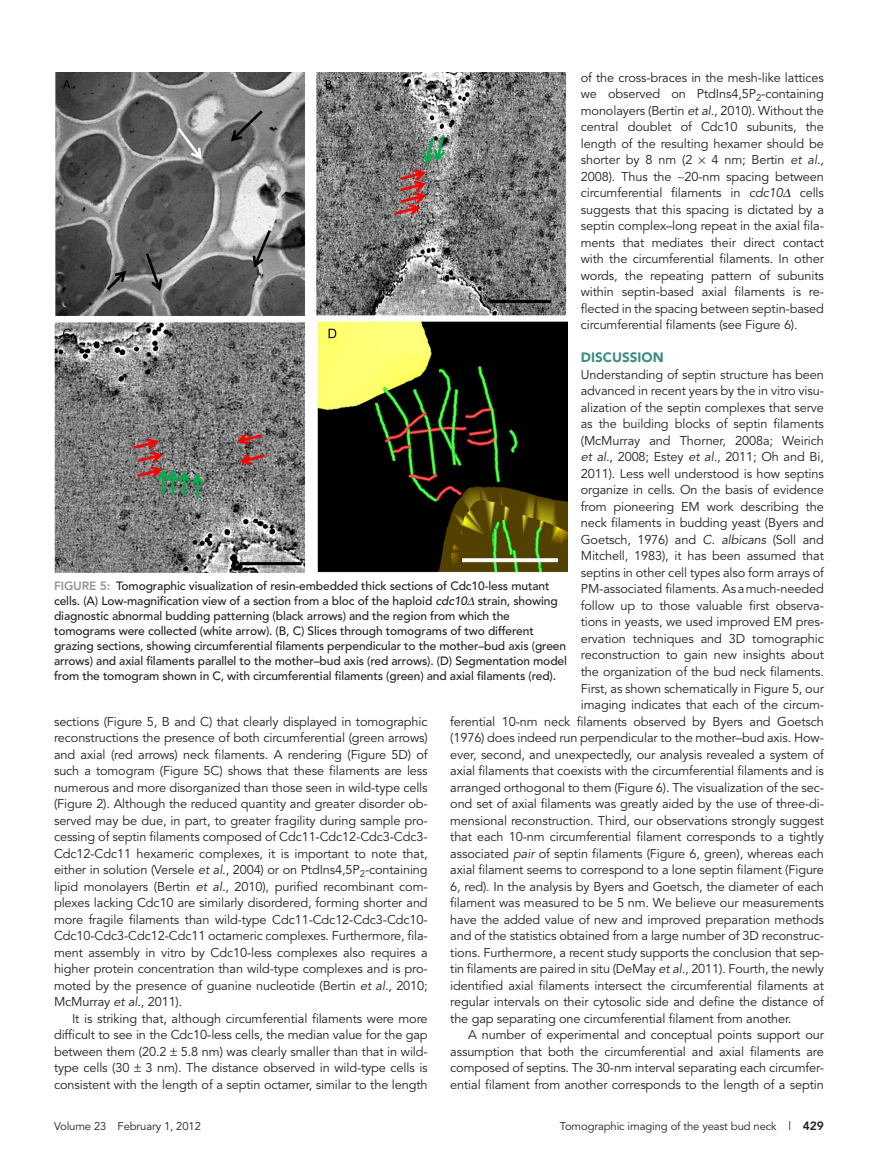
<style>
.page{position:relative;width:878px;height:1175px;background:#fff}
.page>*{position:absolute;margin:0;border:0;box-sizing:border-box;transform-origin:0 0}
.t1{font:900 13.5px "Avenir";color:#3e8c83}
.Para{font:12.75px/16.5px "Avenir";letter-spacing:-.01em;color:#231f20;text-align:justify}
.ParaFL{font:12.75px "Avenir";letter-spacing:-.01em;color:#231f20}
.FigCaption{font:500 12px/15px "Avenir";letter-spacing:-.01em;color:#231f20}
.t2{font:11.25px "Avenir";letter-spacing:-.01em;color:#231f20}
.s1{font-style:italic}
.s2{font-weight:800;color:#939598}
.s3{font-size:12px}
.s4{font-weight:800;font-size:12px}
</style>
<div class="page">
<img style="left:54px;top:72px;width:513px;height:500px">
<p class="Para" style="left:580px;top:69px;width:245px">of the cross-braces in the mesh-like lattices we observed on PtdIns4,5P<sub>2</sub>-containing monolayers (Bertin <span class="s1">et al.</span>, 2010). Without the central doublet of Cdc10 subunits, the length of the resulting hexamer should be shorter by 8 nm (2</p>
<p class="Para" style="left:580px;top:152px;width:245px;text-indent:130px">4 nm; Bertin <span class="s1">et al.</span>, 2008). Thus the ∼20-nm spacing between circumferential filaments in <span class="s1">cdc10</span></p>
<p class="Para" style="left:580px;top:185px;width:245px;text-indent:219px">cells suggests that this spacing is dictated by a septin complex–long repeat in the axial fila&shy;ments that mediates their direct contact with the circumferential filaments. In other words, the repeating pattern of subunits within septin-based axial filaments is re&shy;flected in the spacing between septin-based circumferential filaments (see Figure 6).</p>
<h1 class="t1" style="left:580px;top:349px;width:84px">DISCUSSION</h1>
<p class="ParaFL" style="left:580px;top:367px;width:244px">Understanding of septin structure has been</p>
<p class="ParaFL" style="left:580px;top:383px;width:245px">advanced in recent years by the in vitro visu-</p>
<p class="ParaFL" style="left:580px;top:400px;width:244px">alization of the septin complexes that serve</p>
<p class="ParaFL" style="left:580px;top:416px;width:244px">as the building blocks of septin filaments</p>
<p class="ParaFL" style="left:580px;top:433px;width:244px">(McMurray and Thorner, 2008a; Weirich</p>
<p class="ParaFL" style="left:580px;top:449px;width:244px"><span class="s1">et al.</span>, 2008; Estey <span class="s1">et al.</span>, 2011; Oh and Bi,</p>
<p class="ParaFL" style="left:580px;top:466px;width:244px">2011). Less well understood is how septins</p>
<p class="ParaFL" style="left:580px;top:482px;width:244px">organize in cells. On the basis of evidence</p>
<p class="ParaFL" style="left:580px;top:499px;width:244px">from pioneering EM work describing the</p>
<p class="ParaFL" style="left:580px;top:515px;width:245px">neck filaments in budding yeast (Byers and</p>
<p class="ParaFL" style="left:580px;top:532px;width:244px">Goetsch, 1976) and <span class="s1">C. albicans</span> (Soll and</p>
<p class="ParaFL" style="left:580px;top:548px;width:244px">Mitchell, 1983), it has been assumed that</p>
<p class="ParaFL" style="left:580px;top:565px;width:244px">septins in other cell types also form arrays of</p>
<p class="ParaFL" style="left:580px;top:581px;width:245px">PM-associated filaments. As a much-needed</p>
<p class="ParaFL" style="left:580px;top:598px;width:245px">follow up to those valuable first observa-</p>
<p class="ParaFL" style="left:580px;top:614px;width:245px">tions in yeasts, we used improved EM pres-</p>
<p class="ParaFL" style="left:580px;top:631px;width:245px">ervation techniques and 3D tomographic</p>
<p class="ParaFL" style="left:580px;top:647px;width:244px">reconstruction to gain new insights about</p>
<p class="ParaFL" style="left:580px;top:664px;width:244px">the organization of the bud neck filaments.</p>
<p class="ParaFL" style="left:580px;top:680px;width:245px">First, as shown schematically in Figure 5, our</p>
<p class="ParaFL" style="left:580px;top:697px;width:245px">imaging indicates that each of the circum-</p>
<p class="ParaFL" style="left:450px;top:713px;width:375px">ferential 10-nm neck filaments observed by Byers and Goetsch</p>
<p class="ParaFL" style="left:450px;top:730px;width:375px">(1976) does indeed run perpendicular to the mother–bud axis. How-</p>
<p class="ParaFL" style="left:450px;top:746px;width:375px">ever, second, and unexpectedly, our analysis revealed a system of</p>
<p class="ParaFL" style="left:450px;top:763px;width:375px">axial filaments that coexists with the circumferential filaments and is</p>
<p class="ParaFL" style="left:450px;top:779px;width:375px">arranged orthogonal to them (Figure 6). The visualization of the sec-</p>
<p class="ParaFL" style="left:450px;top:796px;width:375px">ond set of axial filaments was greatly aided by the use of three-di-</p>
<p class="ParaFL" style="left:450px;top:812px;width:375px">mensional reconstruction. Third, our observations strongly suggest</p>
<p class="ParaFL" style="left:450px;top:829px;width:375px">that each 10-nm circumferential filament corresponds to a tightly</p>
<p class="ParaFL" style="left:450px;top:845px;width:375px">associated <span class="s1">pair</span> of septin filaments (Figure 6, green), whereas each</p>
<p class="ParaFL" style="left:450px;top:862px;width:375px">axial filament seems to correspond to a lone septin filament (Figure</p>
<p class="ParaFL" style="left:450px;top:878px;width:375px">6, red). In the analysis by Byers and Goetsch, the diameter of each</p>
<p class="ParaFL" style="left:450px;top:895px;width:375px">filament was measured to be 5 nm. We believe our measurements</p>
<p class="ParaFL" style="left:450px;top:911px;width:375px">have the added value of new and improved preparation methods</p>
<p class="ParaFL" style="left:450px;top:928px;width:375px">and of the statistics obtained from a large number of 3D reconstruc-</p>
<p class="ParaFL" style="left:450px;top:944px;width:375px">tions. Furthermore, a recent study supports the conclusion that sep-</p>
<p class="ParaFL" style="left:450px;top:961px;width:375px">tin filaments are paired in situ (DeMay <span class="s1">et al.</span>, 2011). Fourth, the newly</p>
<p class="ParaFL" style="left:450px;top:977px;width:375px">identified axial filaments intersect the circumferential filaments at</p>
<p class="ParaFL" style="left:450px;top:994px;width:375px">regular intervals on their cytosolic side and define the distance of</p>
<p class="ParaFL" style="left:450px;top:1010px;width:343px">the gap separating one circumferential filament from another.</p>
<p class="Para" style="left:450px;top:1026px;width:375px;text-indent:18px">A number of experimental and conceptual points support our assumption that both the circumferential and axial filaments are composed of septins. The 30-nm interval separating each circumfer&shy;ential filament from another corresponds to the length of a septin</p>
<p class="FigCaption" style="left:54px;top:578px;width:514px"><span class="s2">FIGURE 5:</span> Tomographic visualization of resin-embedded thick sections of Cdc10-less mutant cells. (A) Low-magnification view of a section from a bloc of the haploid <span class="s1">cdc10</span> strain, showing diagnostic abnormal budding patterning (black arrows) and the region from which the tomograms were collected (white arrow). (B, C) Slices through tomograms of two different grazing sections, showing circumferential filaments perpendicular to the mother–bud axis (green arrows) and axial filaments parallel to the mother–bud axis (red arrows). (D) Segmentation model from the tomogram shown in C, with circumferential filaments (green) and axial filaments (red).</p>
<p class="Para" style="left:54px;top:713px;width:375px">sections (Figure 5, B and C) that clearly displayed in tomographic reconstructions the presence of both circumferential (green arrows) and axial (red arrows) neck filaments. A rendering (Figure 5D) of such a tomogram (Figure 5C) shows that these filaments are less numerous and more disorganized than those seen in wild-type cells (Figure 2). Although the reduced quantity and greater disorder ob&shy;served may be due, in part, to greater fragility during sample pro&shy;cessing of septin filaments composed of Cdc11-Cdc12-Cdc3-Cdc3- Cdc12-Cdc11 hexameric complexes, it is important to note that, either in solution (Versele <span class="s1">et al.</span>, 2004) or on PtdIns4,5P<sub>2</sub>-containing lipid monolayers (Bertin <span class="s1">et al.</span>, 2010), purified recombinant com&shy;plexes lacking Cdc10 are similarly disordered, forming shorter and more fragile filaments than wild-type Cdc11-Cdc12-Cdc3-Cdc10- Cdc10-Cdc3-Cdc12-Cdc11 octameric complexes. Furthermore, fila&shy;ment assembly in vitro by Cdc10-less complexes also requires a higher protein concentration than wild-type complexes and is pro&shy;moted by the presence of guanine nucleotide (Bertin <span class="s1">et al.</span>, 2010; McMurray <span class="s1">et al.</span>, 2011).</p>
<p class="Para" style="left:54px;top:1010px;width:375px;text-indent:18px">It is striking that, although circumferential filaments were more difficult to see in the Cdc10-less cells, the median value for the gap between them (20.2 5.8 nm) was clearly smaller than that in wild&shy;type cells (30</p>
<p class="Para" style="left:54px;top:1059px;width:375px;text-align:right">3 nm). The distance observed in wild-type cells is<br>consistent with the length of a septin octamer, similar to the length</p>
<p class="t2" style="left:54px;top:1119px;width:148px">Volume 23 February 1, 2012</p>
<p class="t2" style="left:560px;top:1119px;width:265px">Tomographic imaging of the yeast bud neck <span class="s3">|</span> <span class="s4">429</span></p>
</div>
